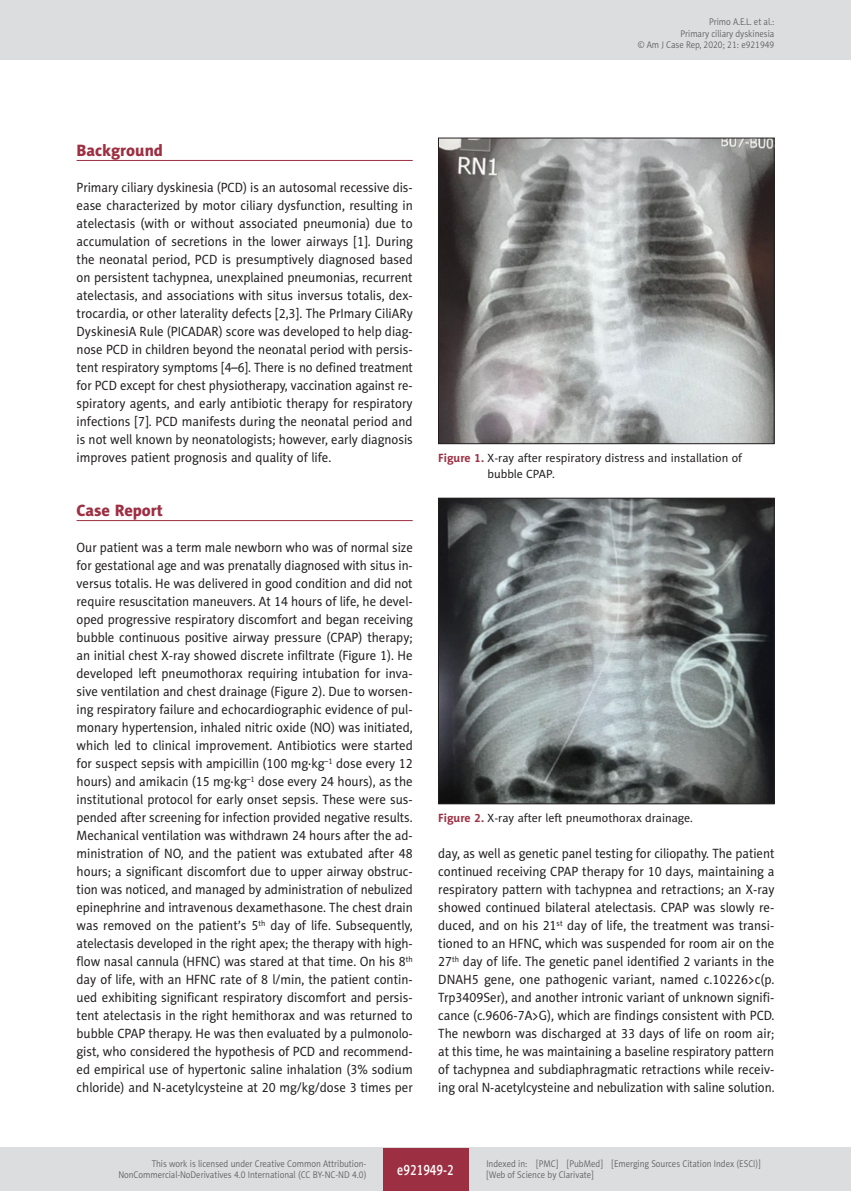
<style>
.page{position:relative;width:851px;height:1191px;background:#fff}
.page>*{position:absolute;margin:0;border:0;box-sizing:border-box;transform-origin:0 0}
.AJCR_Headline_1{font:16.5px "Naomi Sans EFN Heavy";color:#9d2f42}
.AJCR_e-PAGINA{font:15px "Naomi Sans EFN Medium";color:#fff;scale:.8 1}
.AJCR_Body{font:13.5px/18px "Naomi Sans EFN";color:#231f20;text-align:justify;scale:.94 1}
.AJCR_Rycina_tytul{font:12px/15.8px "Naomi Sans EFN";color:#231f20}
.AJCR_pagina_zywa{font:9.75px/11.2px "Naomi Sans EFN Light";color:#57585a;text-align:right;scale:.9 1}
.AJCR_pagina_sygnatur{font:9.75px "Naomi Sans EFN Light";color:#57585a;scale:.9 1}
.s1{font-weight:700;color:#9d2f42}
</style>
<div class="page">
<hr style="left:77px;top:160px;width:335px;height:1px;background:#9d2f42">
<hr style="left:77px;top:520px;width:335px;height:1px;background:#9d2f42">
<img style="left:440px;top:140px;width:332px;height:302px">
<div style="left:438px;top:138px;width:336px;height:306px;border:1px solid #231f20"></div>
<img style="left:440px;top:500px;width:332px;height:302px">
<div style="left:438px;top:498px;width:336px;height:306px;border:1px solid #231f20"></div>
<div style="left:0;top:0;width:850px;height:60px;background:#dcdddf"></div>
<hr style="left:850px;top:0;width:1px;height:60px;background:#dcdddf">
<div style="left:0;top:1148px;width:850px;height:43px;background:#dcdddf"></div>
<div style="left:383px;top:1147px;width:85px;height:43px;background:#9d2f42"></div>
<p class="AJCR_pagina_zywa" style="left:680px;top:16px;width:106px">Primo A.E.L. et al.:<br>Primary ciliary dyskinesia</p>
<p class="AJCR_pagina_sygnatur" style="left:637px;top:39px;width:153px">© Am J Case Rep, 2020; 21: e921949</p>
<p class="AJCR_Headline_1" style="left:77px;top:140px;width:88px">Background</p>
<p class="AJCR_Body" style="left:77px;top:178px;width:359px">Primary ciliary dyskinesia (PCD) is an autosomal recessive dis&shy;ease characterized by motor ciliary dysfunction, resulting in atelectasis (with or without associated pneumonia) due to accumulation of secretions in the lower airways [1]. During the neonatal period, PCD is presumptively diagnosed based on persistent tachypnea, unexplained pneumonias, recurrent atelectasis, and associations with situs inversus totalis, dex&shy;trocardia, or other laterality defects [2,3]. The PrImary CiliARy DyskinesiA Rule (PICADAR) score was developed to help diag&shy;nose PCD in children beyond the neonatal period with persis&shy;tent respiratory symptoms [4–6]. There is no defined treatment for PCD except for chest physiotherapy, vaccination against re&shy;spiratory agents, and early antibiotic therapy for respiratory infections [7]. PCD manifests during the neonatal period and is not well known by neonatologists; however, early diagnosis improves patient prognosis and quality of life.</p>
<p class="AJCR_Headline_1" style="left:77px;top:500px;width:88px">Case Report</p>
<p class="AJCR_Body" style="left:77px;top:538px;width:359px">Our patient was a term male newborn who was of normal size for gestational age and was prenatally diagnosed with situs in&shy;versus totalis. He was delivered in good condition and did not require resuscitation maneuvers. At 14 hours of life, he devel&shy;oped progressive respiratory discomfort and began receiving bubble continuous positive airway pressure (CPAP) therapy; an initial chest X-ray showed discrete infiltrate (Figure 1). He developed left pneumothorax requiring intubation for inva&shy;sive ventilation and chest drainage (Figure 2). Due to worsen&shy;ing respiratory failure and echocardiographic evidence of pul&shy;monary hypertension, inhaled nitric oxide (NO) was initiated, which led to clinical improvement. Antibiotics were started for suspect sepsis with ampicillin (100 mg·kg<sup>–1</sup> dose every 12 hours) and amikacin (15 mg·kg<sup>–1</sup> dose every 24 hours), as the institutional protocol for early onset sepsis. These were sus&shy;pended after screening for infection provided negative results.<br>Mechanical ventilation was withdrawn 24 hours after the ad&shy;ministration of NO, and the patient was extubated after 48 hours; a significant discomfort due to upper airway obstruc&shy;tion was noticed, and managed by administration of nebulized epinephrine and intravenous dexamethasone. The chest drain was removed on the patient’s 5<sup>th</sup> day of life. Subsequently, atelectasis developed in the right apex; the therapy with high&shy;flow nasal cannula (HFNC) was stared at that time. On his 8<sup>th </sup>day of life, with an HFNC rate of 8 l/min, the patient contin&shy;ued exhibiting significant respiratory discomfort and persis&shy;tent atelectasis in the right hemithorax and was returned to bubble CPAP therapy. He was then evaluated by a pulmonolo&shy;gist, who considered the hypothesis of PCD and recommend&shy;ed empirical use of hypertonic saline inhalation (3% sodium chloride) and N-acetylcysteine at 20 mg/kg/dose 3 times per</p>
<p class="AJCR_Rycina_tytul" style="left:487px;top:450px;width:256px;text-indent:-49px"><span class="s1">Figure 1.</span> X-ray after respiratory distress and installation of bubble CPAP.</p>
<p class="AJCR_Rycina_tytul" style="left:438px;top:810px;width:256px"><span class="s1">Figure 2.</span> X-ray after left pneumothorax drainage.</p>
<p class="AJCR_Body" style="left:438px;top:844px;width:359px">day, as well as genetic panel testing for ciliopathy. The patient continued receiving CPAP therapy for 10 days, maintaining a respiratory pattern with tachypnea and retractions; an X-ray showed continued bilateral atelectasis. CPAP was slowly re&shy;duced, and on his 21<sup>st</sup> day of life, the treatment was transi&shy;tioned to an HFNC, which was suspended for room air on the 27<sup>th</sup> day of life. The genetic panel identified 2 variants in the DNAH5 gene, one pathogenic variant, named c.10226&gt;c(p.<br>Trp3409Ser), and another intronic variant of unknown signifi&shy;cance (c.9606-7A&gt;G), which are findings consistent with PCD.<br>The newborn was discharged at 33 days of life on room air; at this time, he was maintaining a baseline respiratory pattern of tachypnea and subdiaphragmatic retractions while receiv&shy;ing oral N-acetylcysteine and nebulization with saline solution.</p>
<p class="AJCR_pagina_zywa" style="left:118px;top:1158px;width:277px">This work is licensed under Creative Common Attribution-<br>NonCommercial-NoDerivatives 4.0 International (CC BY-NC-ND 4.0)</p>
<p class="AJCR_e-PAGINA" style="left:397px;top:1160px;width:72px">e921949-2</p>
<p class="AJCR_pagina_zywa" style="left:486px;top:1158px;width:306px;text-align:left">Indexed in: [PMC] [PubMed] [Emerging Sources Citation Index (ESCI)] [Web of Science by Clarivate]</p>
</div>
